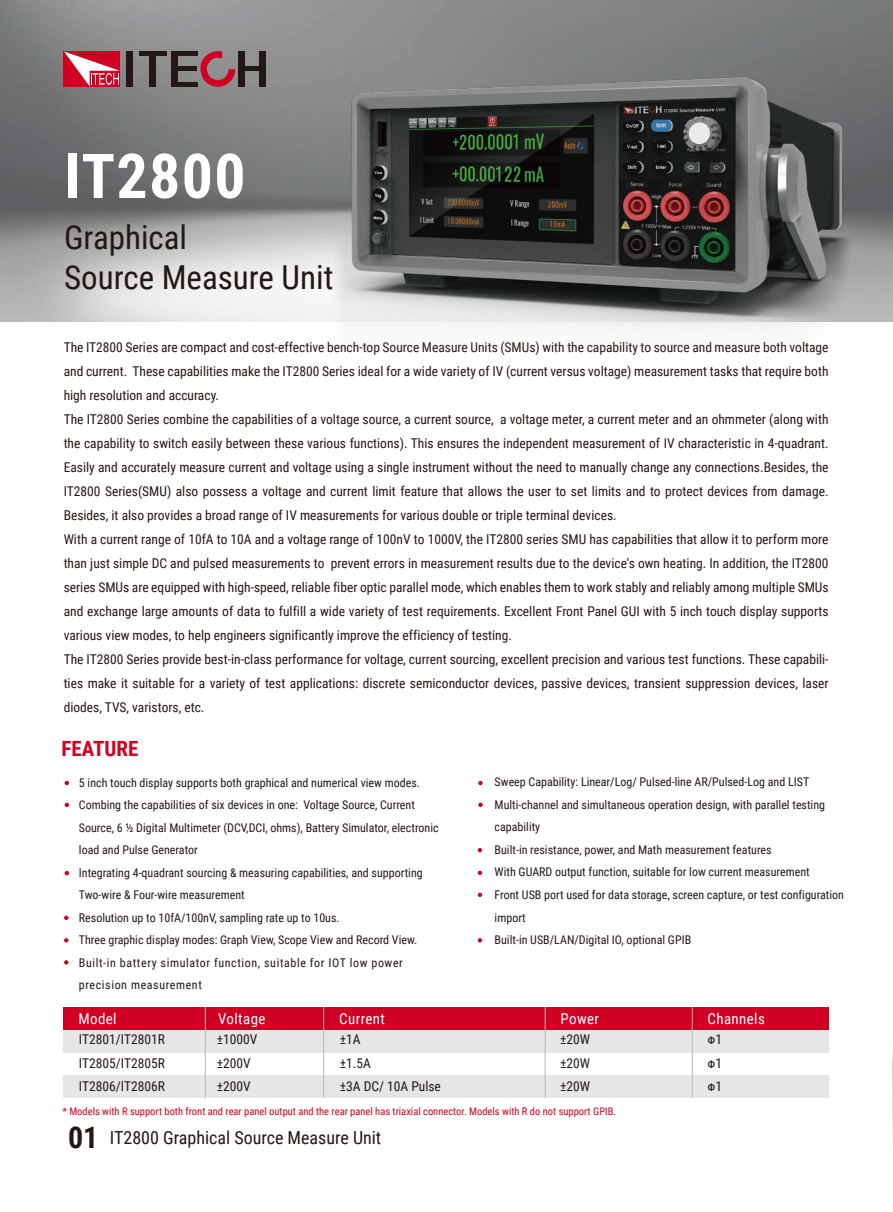
<style>
.page{position:relative;width:893px;height:1212px;background:#fff}
.page>*{position:absolute;margin:0;border:0;box-sizing:border-box;transform-origin:0 0}
.t1{font:700 61.95px "Roboto Condensed";letter-spacing:.02em;color:#fff}
.t2{font:33px/39.6px "Roboto Condensed";color:#221815}
.t3{font:700 21px "Roboto Condensed";color:#cf0022}
.t4{font:18px "Roboto Condensed";color:#221815}
.t5{font:15px "Roboto Condensed";letter-spacing:.025em;color:#fff}
.t6{font:13.5px/24px "Roboto Condensed";color:#221815}
.t7{font:12px/22.5px "Roboto Condensed";color:#221815}
.t8{font:10.5px "Roboto Condensed";color:#cf0022}
.s1{font-weight:700;font-size:30px}
</style>
<div class="page">
<img style="left:0;top:0;width:893px;height:321px">
<div style="left:172px;top:51px;width:25px;height:5px;background:#221815"></div>
<div style="left:64px;top:51px;width:56px;height:36px;background:#cf0022"></div>
<svg style="left:64px;top:51px;width:56px;height:35px"></svg>
<div style="left:126px;top:51px;width:7px;height:36px;background:#221815"></div>
<div style="left:139px;top:51px;width:27px;height:5px;background:#221815"></div>
<div style="left:149px;top:55px;width:6px;height:32px;background:#221815"></div>
<div style="left:172px;top:66px;width:25px;height:5px;background:#221815"></div>
<div style="left:172px;top:82px;width:26px;height:5px;background:#221815"></div>
<div style="left:172px;top:51px;width:6px;height:36px;background:#221815"></div>
<svg style="left:197px;top:49px;width:38px;height:42px;background:#a1646e"></svg>
<div style="left:238px;top:51px;width:7px;height:36px;background:#221815"></div>
<hr style="left:245px;top:66px;width:15px;height:4px;background:#221815">
<div style="left:259px;top:51px;width:7px;height:36px;background:#221815"></div>
<div style="left:63px;top:1007px;width:766px;height:23px;background:#cf0022"></div>
<div style="left:63px;top:1030px;width:766px;height:22px;background:#e6e6e6"></div>
<div style="left:63px;top:1075px;width:766px;height:22px;background:#e6e6e6"></div>
<hr style="left:205px;top:1007px;width:1px;height:91px;background:#b7b6b6">
<hr style="left:323px;top:1007px;width:1px;height:91px;background:#b7b6b6">
<hr style="left:692px;top:1007px;width:1px;height:91px;background:#b7b6b6">
<hr style="left:545px;top:1007px;width:1px;height:91px;background:#b7b6b6">
<svg style="left:65px;top:781px;width:4px;height:4px"></svg>
<svg style="left:65px;top:803px;width:4px;height:4px"></svg>
<svg style="left:65px;top:871px;width:4px;height:4px"></svg>
<svg style="left:64px;top:915px;width:4px;height:5px"></svg>
<svg style="left:64px;top:938px;width:4px;height:4px"></svg>
<svg style="left:64px;top:960px;width:4px;height:4px"></svg>
<svg style="left:478px;top:781px;width:5px;height:4px"></svg>
<svg style="left:478px;top:803px;width:5px;height:4px"></svg>
<svg style="left:478px;top:848px;width:4px;height:4px"></svg>
<svg style="left:478px;top:871px;width:4px;height:4px"></svg>
<svg style="left:478px;top:892px;width:4px;height:5px"></svg>
<svg style="left:478px;top:938px;width:4px;height:4px"></svg>
<img style="left:314px;top:64px;width:579px;height:265px">
<img style="left:892px;top:1051px;width:1px;height:92px">
<h1 class="t1" style="left:64px;top:133px;width:183px">IT2800</h1>
<h2 class="t2" style="left:64px;top:217px;width:271px">Graphical<br>Source Measure Unit</h2>
<p class="t6" style="left:64px;top:334px;width:766px">The IT2800 Series are compact and cost-effective bench-top Source Measure Units (SMUs) with the capability to source and measure both voltage and current. These capabilities make the IT2800 Series ideal for a wide variety of IV (current versus voltage) measurement tasks that require both high resolution and accuracy.<br>The IT2800 Series combine the capabilities of a voltage source, a current source, a voltage meter, a current meter and an ohmmeter (along with the capability to switch easily between these various functions). This ensures the independent measurement of IV characteristic in 4-quadrant.<br>Easily and accurately measure current and voltage using a single instrument without the need to manually change any connections.Besides, the IT2800 Series(SMU) also possess a voltage and current limit feature that allows the user to set limits and to protect devices from damage.<br>Besides, it also provides a broad range of IV measurements for various double or triple terminal devices.<br>With a current range of 10fA to 10A and a voltage range of 100nV to 1000V, the IT2800 series SMU has capabilities that allow it to perform more than just simple DC and pulsed measurements to prevent errors in measurement results due to the device's own heating. In addition, the IT2800 series SMUs are equipped with high-speed, reliable fiber optic parallel mode, which enables them to work stably and reliably among multiple SMUs and exchange large amounts of data to fulfill a wide variety of test requirements. Excellent Front Panel GUI with 5 inch touch display supports various view modes, to help engineers significantly improve the efficiency of testing.<br>The IT2800 Series provide best-in-class performance for voltage, current sourcing, excellent precision and various test functions. These capabili&shy;ties make it suitable for a variety of test applications: discrete semiconductor devices, passive devices, transient suppression devices, laser diodes, TVS, varistors, etc.</p>
<h3 class="t3" style="left:62px;top:734px;width:78px">FEATURE</h3>
<p class="t7" style="left:79px;top:771px;width:361px">5 inch touch display supports both graphical and numerical view modes.<br>Combing the capabilities of six devices in one: Voltage Source, Current Source, 6 ½ Digital Multimeter (DCV,DCI, ohms), Battery Simulator, electronic load and Pulse Generator<br>Integrating 4-quadrant sourcing &amp; measuring capabilities, and supporting Two-wire &amp; Four-wire measurement<br>Resolution up to 10fA/100nV, sampling rate up to 10us.<br>Three graphic display modes: Graph View, Scope View and Record View.<br>Built-in battery simulator function, suitable for IOT low power precision measurement</p>
<p class="t7" style="left:495px;top:770px;width:351px">Sweep Capability: Linear/Log/ Pulsed-line AR/Pulsed-Log and LIST Multi-channel and simultaneous operation design, with parallel testing capability<br>Built-in resistance, power, and Math measurement features<br>With GUARD output function, suitable for low current measurement<br>Front USB port used for data storage, screen capture, or test configuration import<br>Built-in USB/LAN/Digital IO, optional GPIB</p>
<p class="t5" style="left:79px;top:1008px;width:40px">Model</p>
<p class="t5" style="left:218px;top:1008px;width:49px">Voltage</p>
<p class="t5" style="left:339px;top:1008px;width:47px">Current</p>
<p class="t5" style="left:560px;top:1008px;width:40px">Power</p>
<p class="t5" style="left:707px;top:1008px;width:59px">Channels</p>
<p class="t6" style="left:79px;top:1027px;width:87px;line-height:23.5px;text-align:justify">IT2801/IT2801R IT2805/IT2805R IT2806/IT2806R</p>
<p class="t6" style="left:217px;top:1027px;width:42px;line-height:23.5px">±1000V ±200V ±200V</p>
<p class="t6" style="left:340px;top:1027px;width:103px;line-height:23.5px">±1A<br>±1.5A<br>±3A DC/ 10A Pulse</p>
<p class="t6" style="left:560px;top:1027px;width:31px;line-height:23.5px;text-align:justify">±20W ±20W ±20W</p>
<p class="t6" style="left:707px;top:1027px;width:16px;line-height:23.5px;text-align:justify">Φ1<br>Φ1<br>Φ1</p>
<p class="t8" style="left:62px;top:1104px;width:555px">* Models with R support both front and rear panel output and the rear panel has triaxial connector. Models with R do not support GPIB.</p>
<h3 class="t4" style="left:68px;top:1124px;width:315px"><span class="s1">01</span> IT2800 Graphical Source Measure Unit</h3>
</div>
